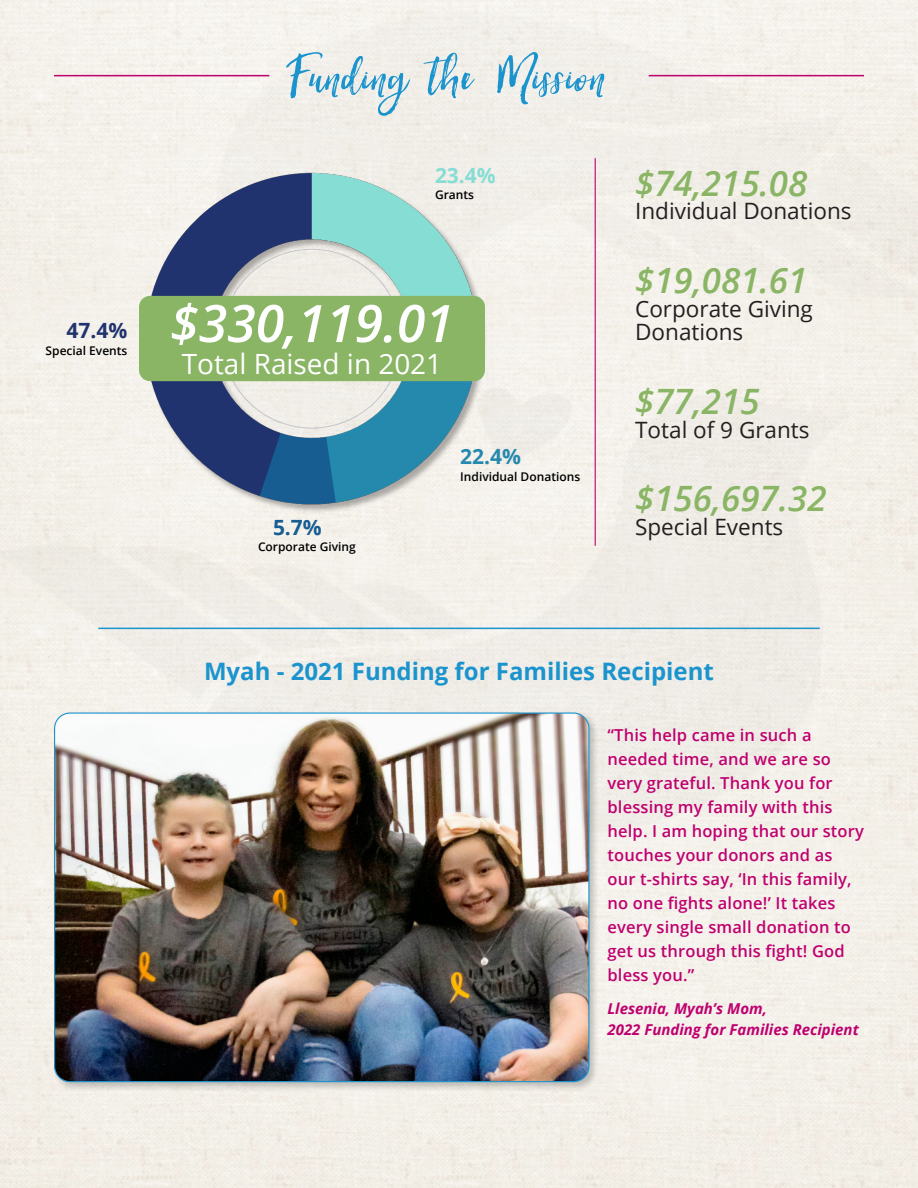
<style>
.page{position:relative;width:918px;height:1188px;background:#fff}
.page>*{position:absolute;margin:0;border:0;box-sizing:border-box;transform-origin:0 0}
.t1{font:67.5px "Hartley";letter-spacing:-.005em;color:#1b94ce}
.t2{font:italic 600 51.6px "Open Sans";color:#fff}
.t3{font:italic 600 34.95px "Open Sans";color:#89b565}
.t4{font:27.9px "Open Sans";color:#fff}
.t5{font:700 24px "Open Sans";color:#1b94ce}
.t6{font:22.5px/23.7px "Open Sans";color:#231f20}
.t7{font:700 21px "Open Sans";color:#86ddd4}
.t8{font:700 21px "Open Sans";color:#2588ad}
.t9{font:700 21px "Open Sans";color:#20336e}
.t10{font:700 21px "Open Sans";color:#175d92}
.t11{font:600 16.5px/24px "Open Sans";letter-spacing:.01em;color:#bf006f}
.t12{font:italic 700 15px/21px "Open Sans";color:#bf006f}
.t13{font:600 12px "Open Sans";color:#000}
</style>
<div class="page">
<div style="left:0;top:0;width:918px;height:1082px;background:#f3f0e9"></div>
<div style="left:54px;top:448px;width:810px;height:686px;background:#f2efe8"></div>
<div style="left:54px;top:54px;width:394px;height:372px;background:#f3f0ea"></div>
<div style="left:470px;top:54px;width:394px;height:372px;background:#f3efe9"></div>
<div style="left:146px;top:173px;width:341px;height:341px;background:#f3f0ea"></div>
<img style="left:139px;top:163px;width:340px;height:345px">
<div style="left:139px;top:296px;width:346px;height:85px;background:#89b565;border-radius:11px"></div>
<hr style="left:595px;top:158px;width:1px;height:388px;background:#bf006f">
<hr style="left:649px;top:75px;width:215px;height:1px;background:#bf006f">
<hr style="left:54px;top:75px;width:215px;height:1px;background:#bf006f">
<hr style="left:98px;top:628px;width:722px;height:1px;background:#1b94ce">
<div style="left:52px;top:711px;width:548px;height:381px;background:#231f20;opacity:.25"></div>
<img style="left:55px;top:713px;width:534px;height:369px">
<p class="t9" style="left:67px;top:316px;width:62px">47.4%</p>
<p class="t13" style="left:46px;top:342px;width:83px">Special Events</p>
<p class="t1" style="left:285px;top:27px;width:322px">Funding the Mission</p>
<p class="t7" style="left:435px;top:160px;width:62px">23.4%</p>
<p class="t13" style="left:435px;top:187px;width:41px">Grants</p>
<p class="t2" style="left:170px;top:288px;width:285px">$330,119.01</p>
<p class="t4" style="left:182px;top:345px;width:262px">Total Raised in 2021</p>
<p class="t10" style="left:273px;top:512px;width:50px">5.7%</p>
<p class="t13" style="left:258px;top:539px;width:99px">Corporate Giving</p>
<p class="t8" style="left:460px;top:442px;width:62px">22.4%</p>
<p class="t13" style="left:460px;top:468px;width:121px">Individual Donations</p>
<p class="t3" style="left:635px;top:159px;width:174px">$74,215.08</p>
<p class="t6" style="left:635px;top:199px;width:218px">Individual Donations</p>
<p class="t3" style="left:635px;top:256px;width:174px">$19,081.61</p>
<p class="t6" style="left:635px;top:296px;width:179px">Corporate Giving<br>Donations</p>
<p class="t3" style="left:635px;top:377px;width:126px">$77,215</p>
<p class="t6" style="left:635px;top:417px;width:176px">Total of 9 Grants</p>
<p class="t3" style="left:635px;top:475px;width:193px">$156,697.32</p>
<p class="t6" style="left:635px;top:514px;width:150px">Special Events</p>
<p class="t5" style="left:204px;top:654px;width:511px">Myah - 2021 Funding for Families Recipient</p>
<p class="t11" style="left:608px;top:723px;width:258px">“This help came in such a needed time, and we are so very grateful. Thank you for blessing my family with this help. I am hoping that our story touches your donors and as our t-shirts say, ‘In this family, no one fights alone!’ It takes every single small donation to get us through this fight! God bless you.”</p>
<p class="t12" style="left:608px;top:998px;width:253px">Llesenia, Myah’s Mom,<br>2022 Funding for Families Recipient</p>
</div>
